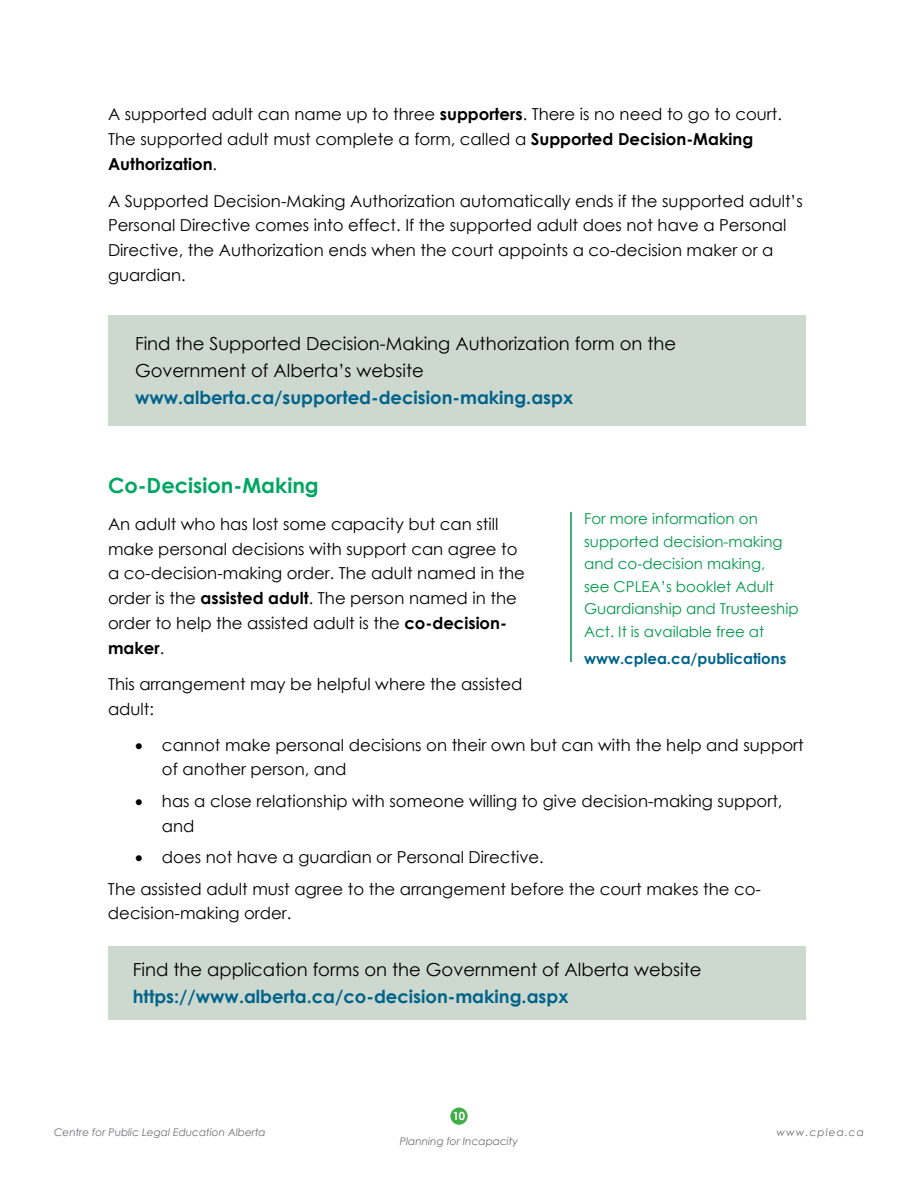
<style>
.page{position:relative;width:918px;height:1188px;background:#fff}
.page>*{position:absolute;margin:0;border:0;box-sizing:border-box;transform-origin:0 0}
.t1{font:700 21px "Century Gothic";color:#00a663}
.t2{font:18px/27px "Century Gothic";color:#000}
.t3{font:700 18px "Century Gothic";color:#00638b}
.t4{font:16.5px/24.8px "Century Gothic";color:#000}
.t5{font:15px/22.5px "Century Gothic";color:#00984a}
.t6{font:700 15px "Century Gothic";color:#00638b}
.t7{font:700 11.25px "Century Gothic";color:#fff}
.t8{font:italic 10.5px "Century Gothic";color:#6d6e71}
.t9{font:italic 10.5px "Century Gothic";letter-spacing:.1em;color:#6d6e71}
.s1{font-weight:700}
</style>
<div class="page">
<div style="left:450px;top:1108px;width:18px;height:17px;background:#41ad49;border-radius:50%"></div>
<div style="left:108px;top:315px;width:698px;height:111px;background:#cdd8ce"></div>
<div style="left:108px;top:946px;width:698px;height:74px;background:#cdd8ce"></div>
<hr style="left:570px;top:512px;width:2px;height:150px;background:#00984a">
<p class="t4" style="left:108px;top:102px;width:676px">A supported adult can name up to three <span class="s1">supporters</span>. There is no need to go to court.<br>The supported adult must complete a form, called a <span class="s1">Supported Decision-Making<br>Authorization</span>.</p>
<p class="t4" style="left:108px;top:188px;width:696px">A Supported Decision-Making Authorization automatically ends if the supported adult’s Personal Directive comes into effect. If the supported adult does not have a Personal Directive, the Authorization ends when the court appoints a co-decision maker or a guardian.</p>
<p class="t2" style="left:135px;top:330px;width:543px">Find the Supported Decision-Making Authorization form on the<br>Government of Alberta’s website</p>
<p class="t3" style="left:135px;top:384px;width:440px">www.alberta.ca/supported-decision-making.aspx</p>
<p class="t1" style="left:108px;top:470px;width:212px">Co-Decision-Making</p>
<p class="t4" style="left:108px;top:511px;width:419px">An adult who has lost some capacity but can still make personal decisions with support can agree to a co-decision-making order. The adult named in the order is the <span class="s1">assisted adult</span>. The person named in the order to help the assisted adult is the <span class="s1">co-decision&shy;maker</span>.</p>
<p class="t4" style="left:108px;top:672px;width:416px">This arrangement may be helpful where the assisted adult:</p>
<p class="t5" style="left:584px;top:507px;width:216px">For more information on supported decision-making and co-decision making,<br>see CPLEA’s booklet Adult<br>Guardianship and Trusteeship<br>Act. It is available free at</p>
<p class="t6" style="left:584px;top:647px;width:204px">www.cplea.ca/publications</p>
<p class="t4" style="left:162px;top:732px;width:643px;text-indent:-27px">• cannot make personal decisions on their own but can with the help and support of another person, and</p>
<p class="t4" style="left:162px;top:788px;width:622px;text-indent:-27px">• has a close relationship with someone willing to give decision-making support, and</p>
<p class="t4" style="left:108px;top:841px;width:655px;line-height:31.5px;text-indent:27px">• does not have a guardian or Personal Directive.<br>The assisted adult must agree to the arrangement before the court makes the co-</p>
<p class="t4" style="left:108px;top:901px;width:185px">decision-making order.</p>
<p class="t2" style="left:133px;top:956px;width:570px">Find the application forms on the Government of Alberta website</p>
<p class="t3" style="left:133px;top:983px;width:437px">https://www.alberta.ca/co-decision-making.aspx</p>
<p class="t7" style="left:453px;top:1107px;width:14px">10</p>
<p class="t8" style="left:54px;top:1124px;width:213px">Centre for Public Legal Education Alberta</p>
<p class="t9" style="left:776px;top:1124px;width:89px">www.cplea.ca</p>
<p class="t8" style="left:400px;top:1134px;width:120px">Planning for Incapacity</p>
</div>
